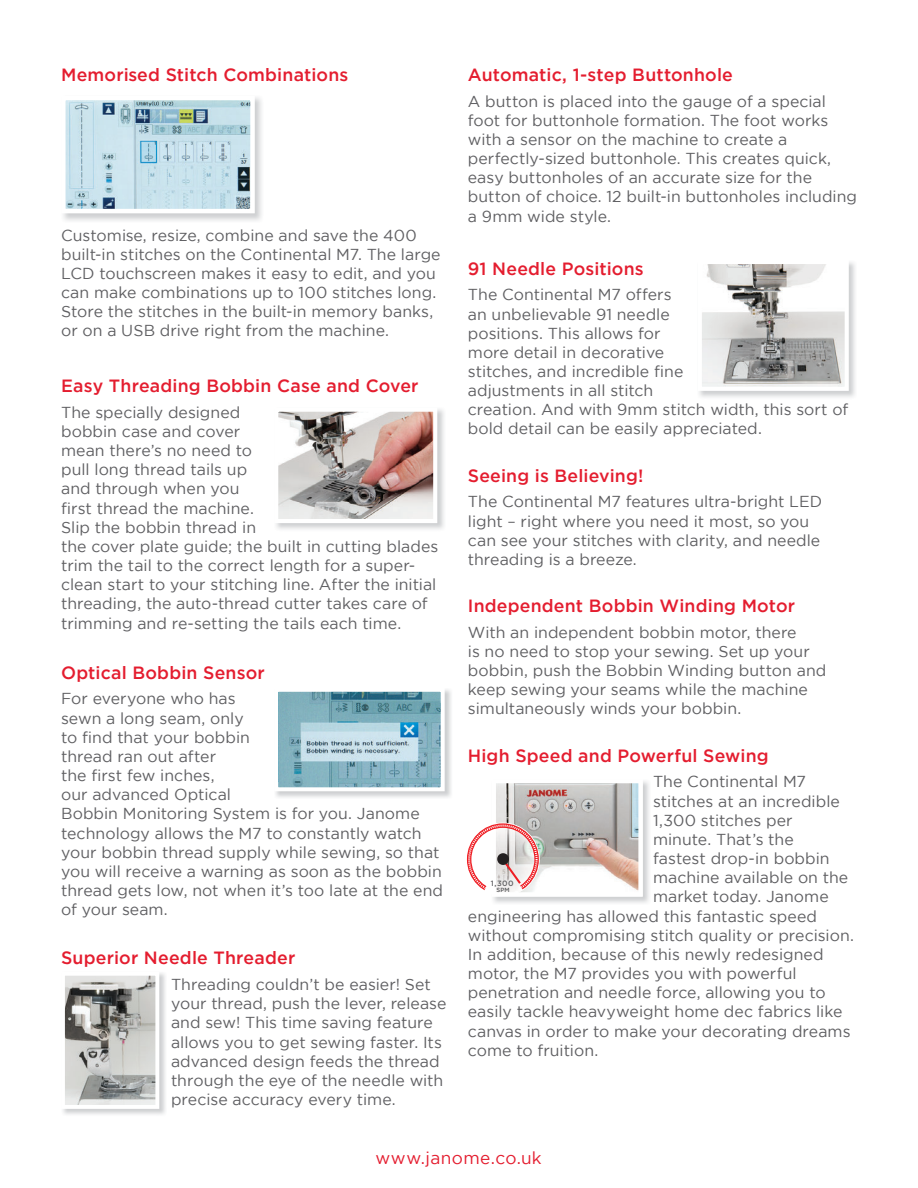
<style>
.page{position:relative;width:918px;height:1188px;background:#fff}
.page>*{position:absolute;margin:0;border:0;box-sizing:border-box;transform-origin:0 0}
.t1{font:500 17.7px "Gotham HTF";letter-spacing:.01em;color:#e41d2f}
.t2{font:17.25px "Gotham";letter-spacing:.025em;color:#e41d2f}
.t3{font:15.9px/19.2px "Gotham";color:#5f5f62}
.t4{font:500 7.65px "Gotham HTF";color:#5f5f62}
.t5{font:500 6px "Gotham HTF";color:#57585a}
</style>
<div class="page">
<img style="left:66px;top:101px;width:184px;height:107px">
<div style="left:61px;top:96px;width:194px;height:117px;border:4px solid #fff"></div>
<img style="left:275px;top:689px;width:176px;height:109px">
<img style="left:279px;top:693px;width:161px;height:93px">
<div style="left:274px;top:688px;width:171px;height:103px;border:4px solid #fff"></div>
<img style="left:276px;top:409px;width:168px;height:120px">
<img style="left:279px;top:413px;width:153px;height:105px">
<div style="left:274px;top:408px;width:163px;height:115px;border:4px solid #fff"></div>
<img style="left:63px;top:973px;width:103px;height:142px">
<img style="left:66px;top:977px;width:88px;height:127px">
<div style="left:61px;top:972px;width:98px;height:137px;border:4px solid #fff"></div>
<img style="left:699px;top:262px;width:156px;height:135px">
<img style="left:703px;top:265px;width:141px;height:121px">
<div style="left:698px;top:260px;width:151px;height:131px;border:4px solid #fff"></div>
<img style="left:493px;top:781px;width:156px;height:122px">
<svg style="left:466px;top:781px;width:177px;height:116px"></svg>
<p class="t1" style="left:61px;top:64px;width:289px">Memorised Stitch Combinations</p>
<p class="t3" style="left:61px;top:225px;width:381px">Customise, resize, combine and save the 400 built-in stitches on the Continental M7. The large LCD touchscreen makes it easy to edit, and you can make combinations up to 100 stitches long.<br>Store the stitches in the built-in memory banks, or on a USB drive right from the machine.</p>
<p class="t1" style="left:61px;top:376px;width:359px">Easy Threading Bobbin Case and Cover</p>
<p class="t3" style="left:61px;top:402px;width:379px">The specially designed<br>bobbin case and cover<br>mean there’s no need to<br>pull long thread tails up<br>and through when you<br>first thread the machine.<br>Slip the bobbin thread in<br>the cover plate guide; the built in cutting blades trim the tail to the correct length for a super&shy;clean start to your stitching line. After the initial threading, the auto-thread cutter takes care of trimming and re-setting the tails each time.</p>
<p class="t1" style="left:61px;top:662px;width:205px">Optical Bobbin Sensor</p>
<p class="t3" style="left:61px;top:689px;width:384px">For everyone who has<br>sewn a long seam, only<br>to find that your bobbin<br>thread ran out after<br>the first few inches,<br>our advanced Optical<br>Bobbin Monitoring System is for you. Janome technology allows the M7 to constantly watch your bobbin thread supply while sewing, so that you will receive a warning as soon as the bobbin thread gets low, not when it’s too late at the end of your seam.</p>
<p class="t1" style="left:61px;top:948px;width:236px">Superior Needle Threader</p>
<p class="t3" style="left:171px;top:975px;width:277px">Threading couldn’t be easier! Set your thread, push the lever, release and sew! This time saving feature allows you to get sewing faster. Its advanced design feeds the thread through the eye of the needle with precise accuracy every time.</p>
<p class="t1" style="left:468px;top:64px;width:267px">Automatic, 1-step Buttonhole</p>
<p class="t3" style="left:468px;top:91px;width:391px">A button is placed into the gauge of a special foot for buttonhole formation. The foot works with a sensor on the machine to create a perfectly-sized buttonhole. This creates quick, easy buttonholes of an accurate size for the button of choice. 12 built-in buttonholes including a 9mm wide style.</p>
<p class="t1" style="left:468px;top:258px;width:177px">91 Needle Positions</p>
<p class="t3" style="left:468px;top:285px;width:382px">The Continental M7 offers<br>an unbelievable 91 needle<br>positions. This allows for<br>more detail in decorative<br>stitches, and incredible fine<br>adjustments in all stitch<br>creation. And with 9mm stitch width, this sort of bold detail can be easily appreciated.</p>
<p class="t1" style="left:468px;top:465px;width:177px">Seeing is Believing!</p>
<p class="t3" style="left:468px;top:492px;width:356px">The Continental M7 features ultra-bright LED light – right where you need it most, so you can see your stitches with clarity, and needle threading is a breeze.</p>
<p class="t1" style="left:468px;top:596px;width:329px">Independent Bobbin Winding Motor</p>
<p class="t3" style="left:468px;top:622px;width:360px">With an independent bobbin motor, there<br>is no need to stop your sewing. Set up your bobbin, push the Bobbin Winding button and keep sewing your seams while the machine simultaneously winds your bobbin.</p>
<p class="t1" style="left:468px;top:745px;width:302px">High Speed and Powerful Sewing</p>
<p class="t3" style="left:653px;top:772px;width:155px">The Continental M7</p>
<p class="t3" style="left:653px;top:791px;width:188px">stitches at an incredible</p>
<p class="t3" style="left:653px;top:810px;width:141px">1,300 stitches per</p>
<p class="t3" style="left:653px;top:829px;width:142px">minute. That’s the</p>
<p class="t3" style="left:653px;top:849px;width:178px">fastest drop-in bobbin</p>
<p class="t3" style="left:653px;top:868px;width:197px">machine available on the</p>
<p class="t3" style="left:653px;top:887px;width:177px">market today. Janome</p>
<p class="t3" style="left:468px;top:906px;width:351px">engineering has allowed this fantastic speed</p>
<p class="t3" style="left:468px;top:925px;width:388px">without compromising stitch quality or precision.</p>
<p class="t3" style="left:468px;top:944px;width:357px">In addition, because of this newly redesigned</p>
<p class="t3" style="left:468px;top:964px;width:330px">motor, the M7 provides you with powerful</p>
<p class="t3" style="left:468px;top:983px;width:359px">penetration and needle force, allowing you to</p>
<p class="t3" style="left:468px;top:1002px;width:376px">easily tackle heavyweight home dec fabrics like</p>
<p class="t3" style="left:468px;top:1021px;width:384px">canvas in order to make your decorating dreams</p>
<p class="t3" style="left:468px;top:1040px;width:132px">come to fruition.</p>
<p class="t4" style="left:491px;top:879px;width:24px">1,300</p>
<p class="t5" style="left:497px;top:886px;width:15px">SPM</p>
<p class="t2" style="left:376px;top:1148px;width:168px">www.janome.co.uk</p>
</div>
